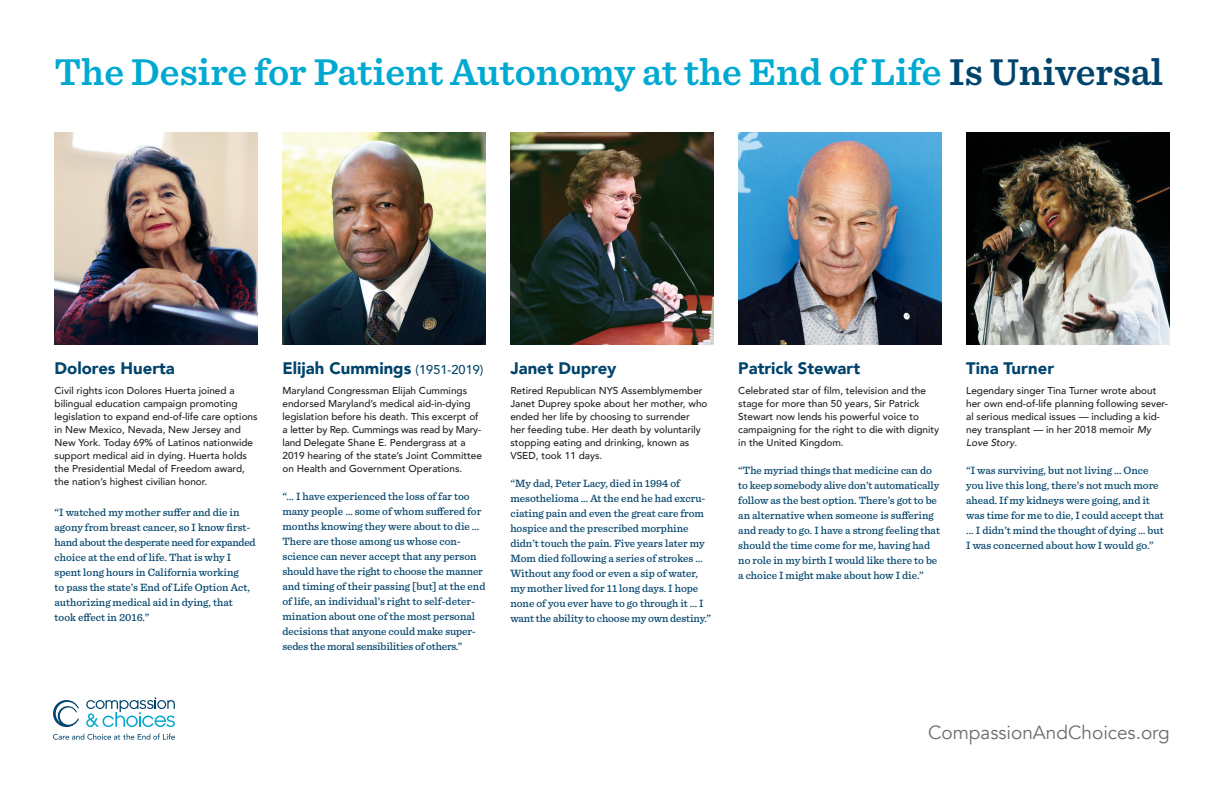
<style>
.page{position:relative;width:1224px;height:792px;background:#fff}
.page>*{position:absolute;margin:0;border:0;box-sizing:border-box;transform-origin:0 0}
.t1{font:600 39px "Sentinel";color:#00a9d1}
.t2{font:19px "Avenir";color:#6c6d70}
.Paragraph_Style_3{font:900 16.7px "Avenir";color:#00446c}
.Paragraph_Style_6{font:500 11px/15px "Sentinel";color:#00446c}
.Paragraph_Style_5{font:500 10px/13px "Avenir";color:#231f20}
.s1{color:#00446c}
.s2{font-weight:500;font-size:12.7px}
.s3{font-style:italic}
</style>
<div class="page">
<svg style="left:53px;top:700px;width:26px;height:27px"></svg>
<svg style="left:86px;top:697px;width:89px;height:30px"></svg>
<svg style="left:53px;top:734px;width:122px;height:6px"></svg>
<img style="left:55px;top:132px;width:203px;height:212px">
<img style="left:282px;top:132px;width:204px;height:212px">
<img style="left:510px;top:132px;width:204px;height:212px">
<img style="left:738px;top:132px;width:204px;height:212px">
<img style="left:966px;top:132px;width:203px;height:212px">
<p class="t1" style="left:55px;top:42px;width:1110px">The Desire for Patient Autonomy at the End of Life <span class="s1">Is Universal</span></p>
<p class="Paragraph_Style_3" style="left:55px;top:354px;width:122px">Dolores Huerta</p>
<p class="Paragraph_Style_5" style="left:55px;top:384px;width:205px">Civil rights icon Dolores Huerta joined a bilingual education campaign promoting legislation to expand end-of-life care options in New Mexico, Nevada, New Jersey and New York. Today 69% of Latinos nationwide support medical aid in dying. Huerta holds the Presidential Medal of Freedom award, the nation’s highest civilian honor.</p>
<p class="Paragraph_Style_6" style="left:55px;top:504px;width:203px">“I watched my mother suffer and die in agony from breast cancer, so I know first&shy;hand about the desperate need for expanded choice at the end of life. That is why I spent long hours in California working<br>to pass the state’s End of Life Option Act, authorizing medical aid in dying, that took effect in 2016.”</p>
<p class="Paragraph_Style_3" style="left:282px;top:354px;width:202px">Elijah Cummings <span class="s2">(1951-2019)</span></p>
<p class="Paragraph_Style_5" style="left:282px;top:384px;width:201px">Maryland Congressman Elijah Cummings endorsed Maryland’s medical aid-in-dying legislation before his death. This excerpt of a letter by Rep. Cummings was read by Mary&shy;land Delegate Shane E. Pendergrass at a 2019 hearing of the state’s Joint Committee on Health and Government Operations.</p>
<p class="Paragraph_Style_6" style="left:282px;top:488px;width:204px">“… I have experienced the loss of far too many people … some of whom suffered for months knowing they were about to die … There are those among us whose con&shy;science can never accept that any person should have the right to choose the manner and timing of their passing [but] at the end of life, an individual’s right to self-deter&shy;mination about one of the most personal decisions that anyone could make super&shy;sedes the moral sensibilities of others.”</p>
<p class="Paragraph_Style_3" style="left:510px;top:354px;width:108px">Janet Duprey</p>
<p class="Paragraph_Style_5" style="left:510px;top:384px;width:199px">Retired Republican NYS Assemblymember Janet Duprey spoke about her mother, who ended her life by choosing to surrender<br>her feeding tube. Her death by voluntarily stopping eating and drinking, known as VSED, took 11 days.</p>
<p class="Paragraph_Style_6" style="left:510px;top:475px;width:202px">“My dad, Peter Lacy, died in 1994 of mesothelioma … At the end he had excru&shy;ciating pain and even the great care from hospice and the prescribed morphine didn’t touch the pain. Five years later my Mom died following a series of strokes … Without any food or even a sip of water, my mother lived for 11 long days. I hope none of you ever have to go through it … I want the ability to choose my own destiny.”</p>
<p class="Paragraph_Style_3" style="left:738px;top:354px;width:123px">Patrick Stewart</p>
<p class="Paragraph_Style_5" style="left:738px;top:384px;width:202px">Celebrated star of film, television and the stage for more than 50 years, Sir Patrick Stewart now lends his powerful voice to campaigning for the right to die with dignity in the United Kingdom.</p>
<p class="Paragraph_Style_6" style="left:738px;top:462px;width:203px">“The myriad things that medicine can do to keep somebody alive don’t automatically follow as the best option. There’s got to be an alternative when someone is suffering and ready to go. I have a strong feeling that should the time come for me, having had no role in my birth I would like there to be a choice I might make about how I die.”</p>
<p class="Paragraph_Style_3" style="left:966px;top:354px;width:89px">Tina Turner</p>
<p class="Paragraph_Style_5" style="left:966px;top:384px;width:203px">Legendary singer Tina Turner wrote about her own end-of-life planning following sever&shy;al serious medical issues — including a kid&shy;ney transplant — in her 2018 memoir <span class="s3">My Love Story</span>.</p>
<p class="Paragraph_Style_6" style="left:966px;top:462px;width:199px">“I was surviving, but not living … Once you live this long, there’s not much more ahead. If my kidneys were going, and it was time for me to die, I could accept that ... I didn’t mind the thought of dying … but I was concerned about how I would go.”</p>
<h2 class="t2" style="left:928px;top:721px;width:243px">CompassionAndChoices.org</h2>
</div>
